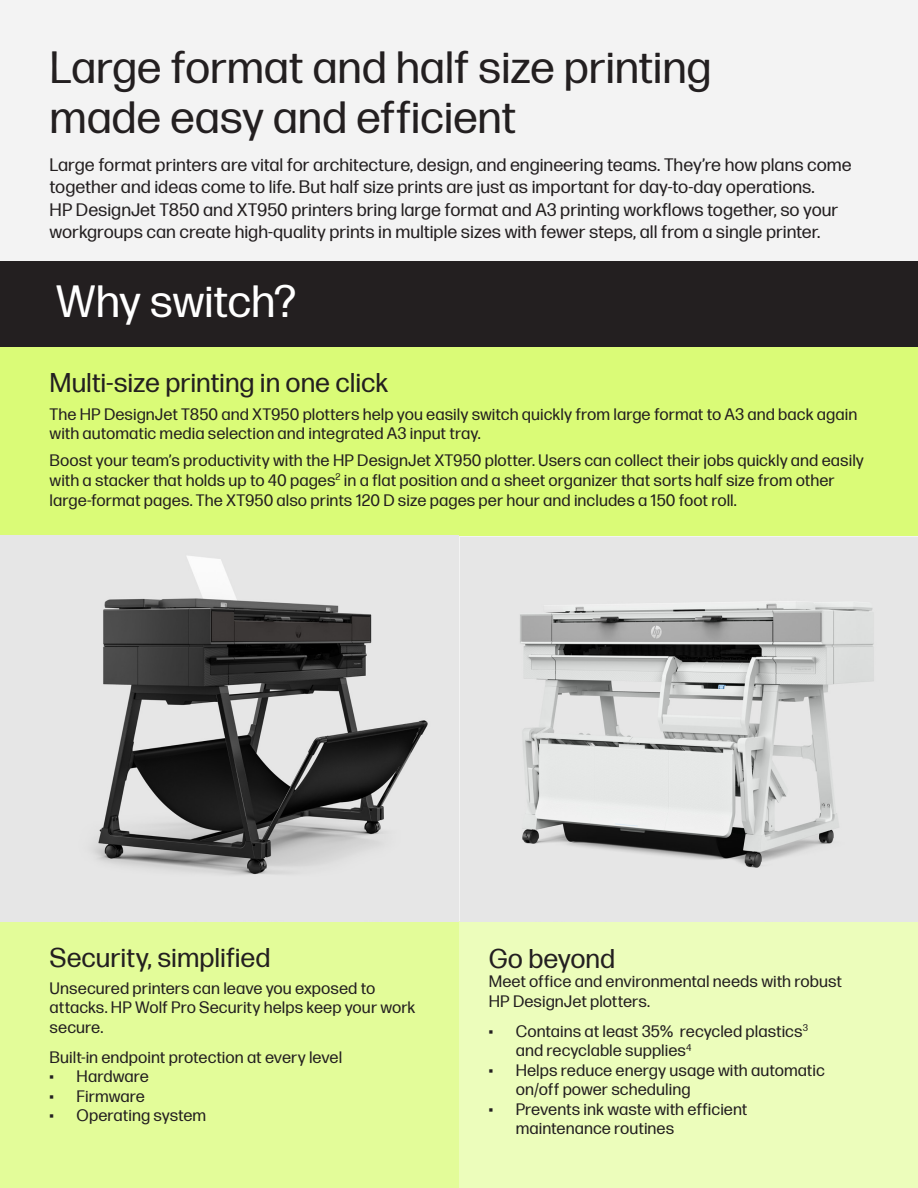
<style>
.page{position:relative;width:918px;height:1188px;background:#f3f3f3}
.page>*{position:absolute;margin:0;border:0;box-sizing:border-box;transform-origin:0 0}
.Document_type_12_14{font:45px/49.5px "Forma DJR Micro";letter-spacing:-.005em;color:#231f20}
.Document_type_12_14-2{font:45px "Forma DJR Micro";letter-spacing:-.015em;color:#fff}
.Document_type_12_14-3{font:27px "Forma DJR Micro";letter-spacing:-.005em;color:#231f20}
.Document_type_12_14-4{font:18px/22.5px "Forma DJR Micro";color:#231f20}
.Document_type_12_14-5{font:16.5px/19.5px "Forma DJR Micro";color:#231f20}
</style>
<div class="page">
<div style="left:0;top:261px;width:918px;height:86px;background:#231f20"></div>
<div style="left:0;top:347px;width:918px;height:189px;background:#dafb77"></div>
<div style="left:459px;top:921px;width:459px;height:267px;background:#ecfdbb"></div>
<div style="left:0;top:921px;width:459px;height:267px;background:#e3fc99"></div>
<img style="left:0;top:536px;width:458px;height:385px">
<img style="left:460px;top:537px;width:458px;height:384px">
<p class="Document_type_12_14" style="left:50px;top:40px;width:663px">Large format and half size printing made easy and efficient</p>
<p class="Document_type_12_14-4" style="left:50px;top:152px;width:804px">Large format printers are vital for architecture, design, and engineering teams. They’re how plans come together and ideas come to life. But half size prints are just as important for day-to-day operations.<br>HP DesignJet T850 and XT950 printers bring large format and A3 printing workflows together, so your workgroups can create high-quality prints in multiple sizes with fewer steps, all from a single printer.</p>
<p class="Document_type_12_14-2" style="left:56px;top:269px;width:242px">Why switch?</p>
<p class="Document_type_12_14-3" style="left:50px;top:363px;width:340px">Multi-size printing in one click</p>
<p class="Document_type_12_14-5" style="left:50px;top:403px;width:809px">The HP DesignJet T850 and XT950 plotters help you easily switch quickly from large format to A3 and back again with automatic media selection and integrated A3 input tray.</p>
<p class="Document_type_12_14-5" style="left:50px;top:449px;width:816px">Boost your team’s productivity with the HP DesignJet XT950 plotter. Users can collect their jobs quickly and easily with a stacker that holds up to 40 pages<sup>2</sup> in a flat position and a sheet organizer that sorts half size from other large-format pages. The XT950 also prints 120 D size pages per hour and includes a 150 foot roll.</p>
<p class="Document_type_12_14-3" style="left:50px;top:938px;width:222px">Security, simplified</p>
<p class="Document_type_12_14-5" style="left:50px;top:977px;width:367px">Unsecured printers can leave you exposed to attacks. HP Wolf Pro Security helps keep your work secure.</p>
<p class="Document_type_12_14-5" style="left:50px;top:1046px;width:294px">Built-in endpoint protection at every level</p>
<p class="Document_type_12_14-5" style="left:50px;top:1066px;width:101px">• Hardware</p>
<p class="Document_type_12_14-5" style="left:50px;top:1085px;width:97px">• Firmware</p>
<p class="Document_type_12_14-5" style="left:50px;top:1105px;width:158px">• Operating system</p>
<p class="Document_type_12_14-3" style="left:489px;top:939px;width:128px">Go beyond</p>
<p class="Document_type_12_14-5" style="left:489px;top:970px;width:355px">Meet office and environmental needs with robust<br>HP DesignJet plotters.</p>
<p class="Document_type_12_14-5" style="left:516px;top:1020px;width:294px;text-indent:-27px">• Contains at least 35% recycled plastics<sup>3 </sup>and recyclable supplies<sup>4</sup></p>
<p class="Document_type_12_14-5" style="left:516px;top:1059px;width:311px;text-indent:-27px">• Helps reduce energy usage with automatic on/off power scheduling</p>
<p class="Document_type_12_14-5" style="left:516px;top:1098px;width:233px;text-indent:-27px">• Prevents ink waste with efficient maintenance routines</p>
</div>
